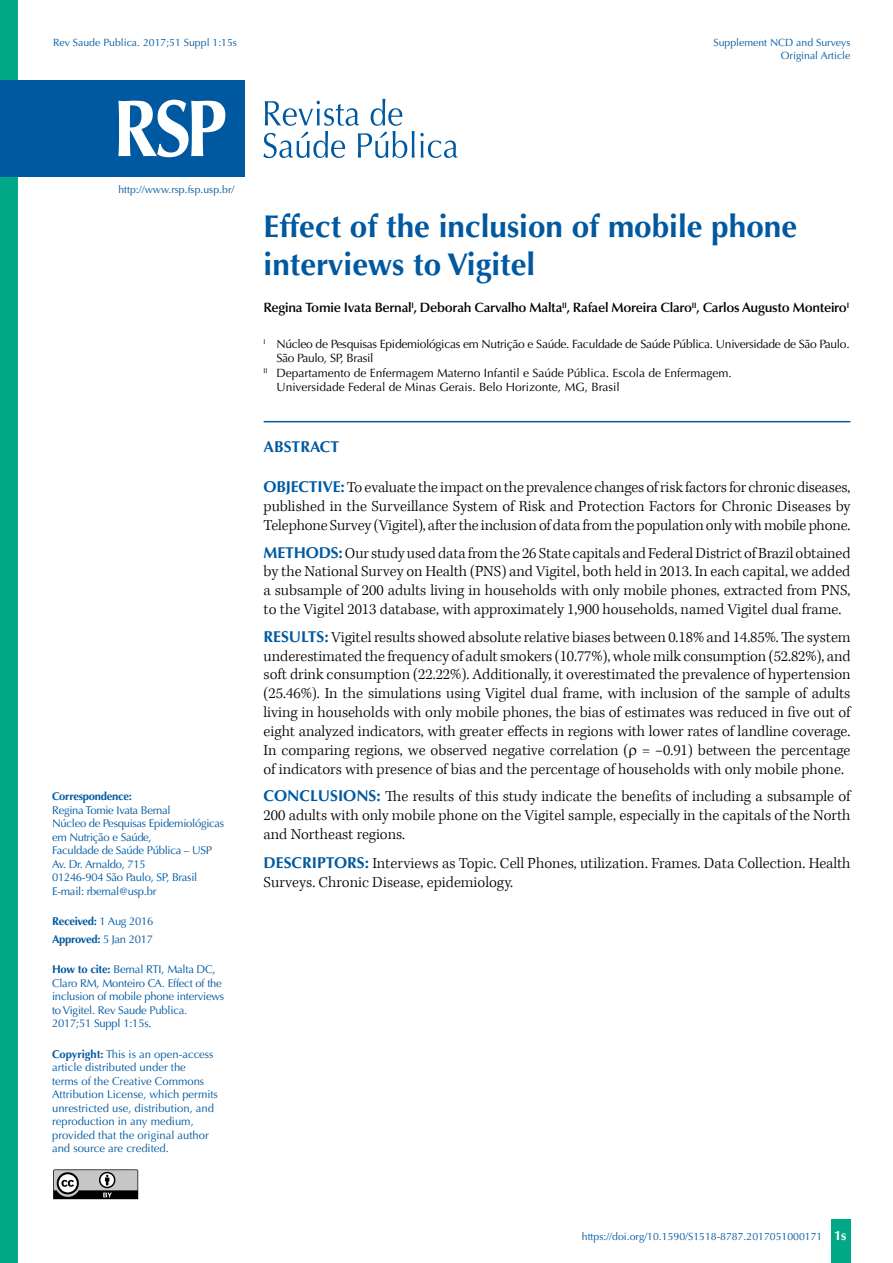
<style>
.page{position:relative;width:893px;height:1263px;background:#fff}
.page>*{position:absolute;margin:0;border:0;box-sizing:border-box;transform-origin:0 0}
.t1{font:700 31.5px/37.8px "Optima";color:#0059a0}
.t2{font:300 15.75px/18.9px "Kepler Std";color:#000;text-align:justify}
.t3{font:700 15.75px "Optima";color:#0059a0}
.t4{font:600 13.5px "Optima";letter-spacing:-.02em;color:#000}
.t5{font:12px "Optima";color:#000}
.t6{font:12px "Optima";letter-spacing:-.025em;color:#000}
.t7{font:11.25px/13.5px "Optima";letter-spacing:-.02em;color:#0059a0}
.t8{font:11.25px/13.5px "Optima";color:#0059a0}
.t9{font:700 11.25px/17.7px "Optima";letter-spacing:-.025em;color:#0059a0}
.t10{font:10.5px/12.6px "Optima";color:#0059a0;text-align:right}
.s1{font-weight:400}
.s2{font-weight:700}
.s3{font-family:"Optima";font-weight:700;color:#0059a0}
.s4{font-weight:700;font-size:13.5px;color:#fff}
</style>
<div class="page">
<div style="left:831px;top:1220px;width:20px;height:43px;background:#00a887"></div>
<svg style="left:53px;top:1169px;width:85px;height:30px;background:#838383"></svg>
<div style="left:0;top:0;width:18px;height:1263px;background:#00a887"></div>
<hr style="left:264px;top:421px;width:586px;height:1px;background:#0059a0">
<svg style="left:263px;top:99px;width:195px;height:59px"></svg>
<div style="left:0;top:80px;width:244px;height:96px;background:#0059a0"></div>
<svg style="left:118px;top:100px;width:107px;height:57px"></svg>
<p class="t10" style="left:53px;top:36px;width:185px">Rev Saude Publica. 2017;51 Suppl 1:15s</p>
<p class="t10" style="left:713px;top:36px;width:139px">Supplement NCD and Surveys<br>Original Article</p>
<p class="t10" style="left:118px;top:183px;width:117px">http://www.rsp.fsp.usp.br/</p>
<p class="t9" style="left:52px;top:788px;width:81px">Correspondence:</p>
<p class="t7" style="left:52px;top:803px;width:174px">Regina Tomie Ivata Bernal<br>Núcleo de Pesquisas Epidemiológicas em Nutrição e Saúde,<br>Faculdade de Saúde Pública – USP<br>Av. Dr. Arnaldo, 715<br>01246-904 São Paulo, SP, Brasil<br>E-mail: rbernal@usp.br</p>
<p class="t9" style="left:52px;top:913px;width:103px">Received: <span class="s1">1 Aug 2016<br></span>Approved: <span class="s1">5 Jan 2017</span></p>
<p class="t7" style="left:52px;top:963px;width:174px"><span class="s2">How to cite:</span> Bernal RTI, Malta DC,<br>Claro RM, Monteiro CA. Effect of the inclusion of mobile phone interviews to Vigitel. Rev Saude Publica.<br>2017;51 Suppl 1:15s.</p>
<p class="t8" style="left:52px;top:1047px;width:167px"><span class="s2">Copyright:</span> This is an open-access article distributed under the<br>terms of the Creative Commons<br>Attribution License, which permits unrestricted use, distribution, and reproduction in any medium, provided that the original author and source are credited.</p>
<h1 class="t1" style="left:264px;top:208px;width:535px">Effect of the inclusion of mobile phone interviews to Vigitel</h1>
<p class="t4" style="left:264px;top:300px;width:587px">Regina Tomie Ivata Bernal<sup>I</sup>, Deborah Carvalho Malta<sup>II</sup>, Rafael Moreira Claro<sup>II</sup>, Carlos Augusto Monteiro<sup>I</sup></p>
<p class="t6" style="left:264px;top:337px;width:588px"><sup>I</sup> Núcleo de Pesquisas Epidemiológicas em Nutrição e Saúde. Faculdade de Saúde Pública. Universidade de São Paulo.</p>
<p class="t6" style="left:276px;top:351px;width:99px">São Paulo, SP, Brasil</p>
<p class="t5" style="left:264px;top:366px;width:470px"><sup>II</sup> Departamento de Enfermagem Materno Infantil e Saúde Pública. Escola de Enfermagem.</p>
<p class="t5" style="left:276px;top:380px;width:345px">Universidade Federal de Minas Gerais. Belo Horizonte, MG, Brasil</p>
<p class="t3" style="left:264px;top:438px;width:77px">ABSTRACT</p>
<p class="t2" style="left:264px;top:479px;width:588px"><span class="s3">OBJECTIVE:</span> To evaluate the impact on the prevalence changes of risk factors for chronic diseases, published in the Surveillance System of Risk and Protection Factors for Chronic Diseases by Telephone Survey (Vigitel), after the inclusion of data from the population only with mobile phone.</p>
<p class="t2" style="left:264px;top:544px;width:588px"><span class="s3">METHODS:</span> Our study used data from the 26 State capitals and Federal District of Brazil obtained by the National Survey on Health (PNS) and Vigitel, both held in 2013. In each capital, we added a subsample of 200 adults living in households with only mobile phones, extracted from PNS, to the Vigitel 2013 database, with approximately 1,900 households, named Vigitel dual frame.</p>
<p class="t2" style="left:264px;top:628px;width:588px"><span class="s3">RESULTS:</span> Vigitel results showed absolute relative biases between 0.18% and 14.85%. The system underestimated the frequency of adult smokers (10.77%), whole milk consumption (52.82%), and soft drink consumption (22.22%). Additionally, it overestimated the prevalence of hypertension (25.46%). In the simulations using Vigitel dual frame, with inclusion of the sample of adults living in households with only mobile phones, the bias of estimates was reduced in five out of eight analyzed indicators, with greater effects in regions with lower rates of landline coverage.<br>In comparing regions, we observed negative correlation ( = −0.91) between the percentage of indicators with presence of bias and the percentage of households with only mobile phone.</p>
<p class="t2" style="left:264px;top:788px;width:588px"><span class="s3">CONCLUSIONS:</span> The results of this study indicate the benefits of including a subsample of 200 adults with only mobile phone on the Vigitel sample, especially in the capitals of the North and Northeast regions.</p>
<p class="t2" style="left:264px;top:853px;width:588px;line-height:19.8px"><span class="s3">DESCRIPTORS:</span> Interviews as Topic. Cell Phones, utilization. Frames. Data Collection. Health<br>Surveys. Chronic Disease, epidemiology.</p>
<p class="t10" style="left:582px;top:1230px;width:266px">https://doi.org/10.1590/S1518-8787.2017051000171 <span class="s4">1s</span></p>
</div>
